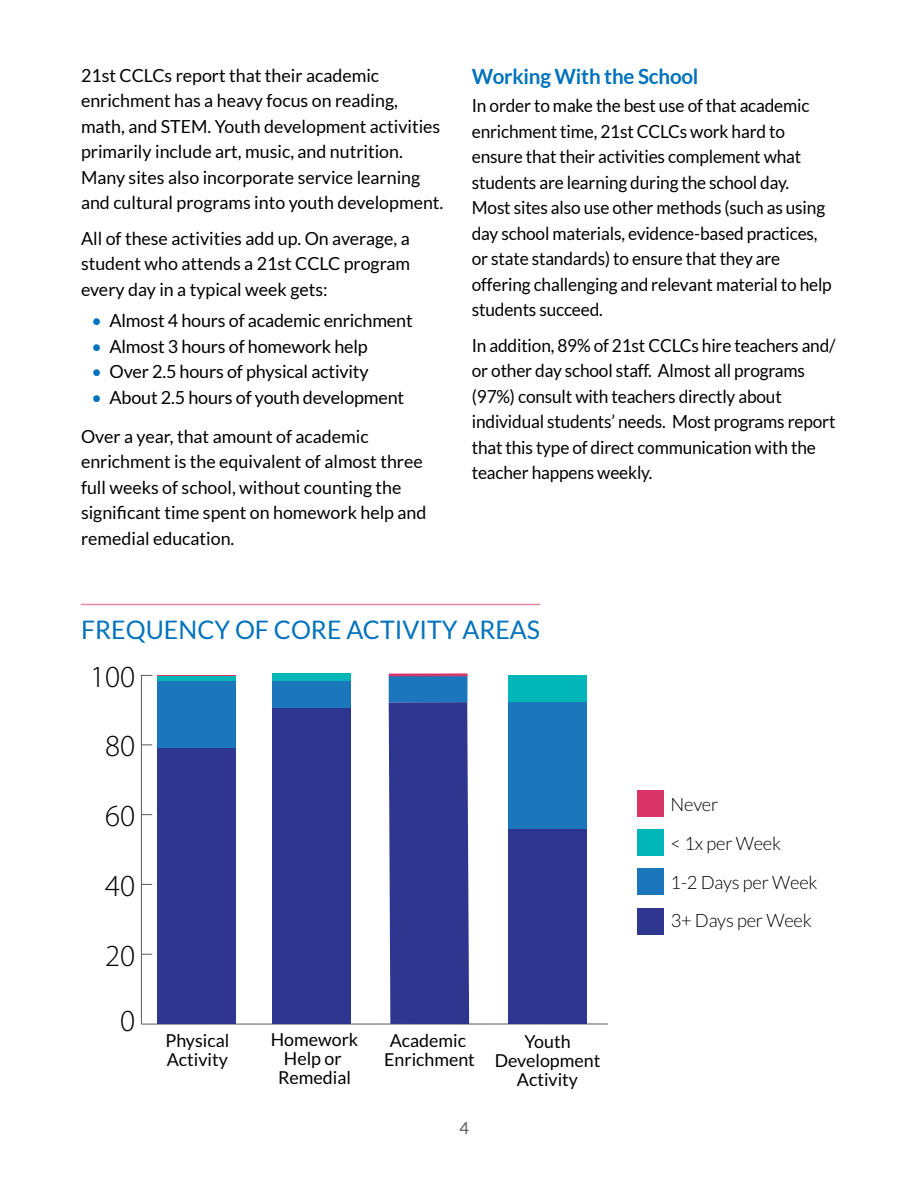
<style>
.page{position:relative;width:918px;height:1188px;background:#fff}
.page>*{position:absolute;margin:0;border:0;box-sizing:border-box;transform-origin:0 0}
.t1{font:300 30.75px "Myriad Pro";color:#000}
.chart_heading{font:25.5px "Lato";color:#0072bc}
.t2{font:700 21px "Lato";letter-spacing:-.01em;color:#0072bc}
.t3{font:300 18.3px/38.8px "Lato";letter-spacing:-.01em;color:#000}
.body{font:18px/25.5px "Lato";letter-spacing:-.01em;color:#000;scale:.96 1}
.body-2{font:18px/25.5px "Lato";letter-spacing:-.01em;color:#000}
.bullet{font:18px "Lato";letter-spacing:-.01em;color:#000}
.t4{font:17.85px/19.2px "Lato";color:#000;text-align:center}
.t5{font:16.5px "Lato";color:#5a5b5d}
.s1{color:#0072bc}
</style>
<div class="page">
<hr style="left:81px;top:604px;width:459px;height:1px;background:#e58997">
<div style="left:637px;top:791px;width:27px;height:26px;background:#d83467"></div>
<div style="left:637px;top:829px;width:27px;height:27px;background:#00b6b6"></div>
<div style="left:637px;top:868px;width:27px;height:26px;background:#1c76bc"></div>
<hr style="left:141px;top:1024px;width:467px;height:1px;background:#595a5c">
<hr style="left:141px;top:675px;width:1px;height:349px;background:#595a5c">
<svg style="left:389px;top:673px;width:79px;height:3px"></svg>
<hr style="left:157px;top:675px;width:79px;height:2px;background:#d83467">
<div style="left:157px;top:677px;width:79px;height:5px;background:#00b6b6"></div>
<div style="left:272px;top:673px;width:78px;height:9px;background:#00b6b6"></div>
<div style="left:508px;top:676px;width:79px;height:27px;background:#00b6b6"></div>
<div style="left:157px;top:681px;width:79px;height:68px;background:#1c76bc"></div>
<div style="left:272px;top:682px;width:78px;height:183px;background:#1c76bc"></div>
<div style="left:389px;top:676px;width:79px;height:27px;background:#1c76bc"></div>
<div style="left:508px;top:702px;width:79px;height:130px;background:#1c76bc"></div>
<div style="left:157px;top:749px;width:79px;height:275px;background:#2e3690"></div>
<div style="left:272px;top:709px;width:78px;height:315px;background:#2e3690"></div>
<div style="left:389px;top:702px;width:80px;height:322px;background:#2e3690"></div>
<div style="left:508px;top:829px;width:79px;height:195px;background:#2e3690"></div>
<div style="left:638px;top:909px;width:26px;height:26px;background:#2e3690"></div>
<p class="body-2" style="left:81px;top:63px;width:364px">21st CCLCs report that their academic enrichment has a heavy focus on reading, math, and STEM. Youth development activities primarily include art, music, and nutrition.<br>Many sites also incorporate service learning and cultural programs into youth development.</p>
<p class="body-2" style="left:81px;top:226px;width:331px;text-align:justify">All of these activities add up. On average, a student who attends a 21st CCLC program every day in a typical week gets:</p>
<p class="bullet" style="left:92px;top:310px;width:323px"><span class="s1">•</span> Almost 4 hours of academic enrichment</p>
<p class="bullet" style="left:92px;top:336px;width:278px"><span class="s1">•</span> Almost 3 hours of homework help</p>
<p class="bullet" style="left:92px;top:362px;width:279px"><span class="s1">•</span> Over 2.5 hours of physical activity</p>
<p class="bullet" style="left:92px;top:387px;width:314px"><span class="s1">•</span> About 2.5 hours of youth development</p>
<p class="body-2" style="left:81px;top:423px;width:347px">Over a year, that amount of academic enrichment is the equivalent of almost three full weeks of school, without counting the significant time spent on homework help and remedial education.</p>
<h2 class="t2" style="left:472px;top:65px;width:228px">Working With the School</h2>
<p class="body" style="left:472px;top:93px;width:376px">In order to make the best use of that academic enrichment time, 21st CCLCs work hard to ensure that their activities complement what students are learning during the school day.<br>Most sites also use other methods (such as using day school materials, evidence-based practices, or state standards) to ensure that they are offering challenging and relevant material to help students succeed.</p>
<p class="body" style="left:472px;top:332px;width:380px">In addition, 89% of 21st CCLCs hire teachers and/ or other day school staff. Almost all programs (97%) consult with teachers directly about individual students’ needs. Most programs report that this type of direct communication with the teacher happens weekly.</p>
<h2 class="chart_heading" style="left:81px;top:616px;width:461px">FREQUENCY OF CORE ACTIVITY AREAS</h2>
<p class="t1" style="left:90px;top:658px;width:47px">100</p>
<p class="t1" style="left:105px;top:728px;width:32px">80</p>
<p class="t1" style="left:105px;top:797px;width:32px">60</p>
<p class="t1" style="left:105px;top:867px;width:32px">40</p>
<p class="t1" style="left:105px;top:937px;width:32px">20</p>
<p class="t1" style="left:120px;top:1002px;width:17px">0</p>
<p class="t4" style="left:165px;top:1030px;width:65px;text-align:left">Physical<br>Activity</p>
<p class="t4" style="left:271px;top:1029px;width:89px">Homework<br>Help or<br>Remedial</p>
<p class="t4" style="left:384px;top:1030px;width:92px">Academic<br>Enrichment</p>
<p class="t4" style="left:495px;top:1031px;width:107px">Youth<br>Development<br>Activity</p>
<p class="t5" style="left:459px;top:1118px;width:11px">4</p>
<p class="t3" style="left:671px;top:785px;width:149px">Never<br>&lt; 1x per Week<br>1-2 Days per Week</p>
<p class="t3" style="left:671px;top:901px;width:143px">3+ Days per Week</p>
</div>
